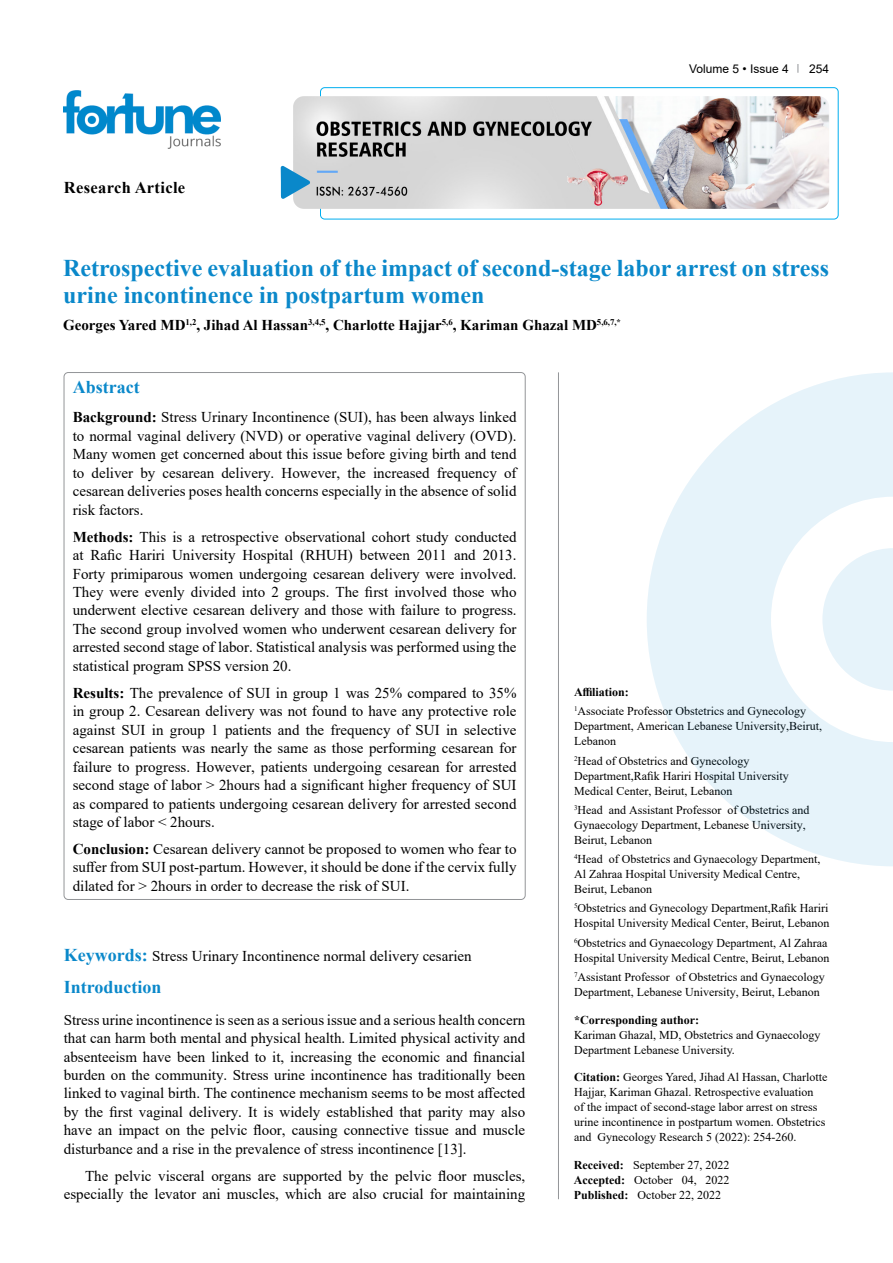
<style>
.page{position:relative;width:893px;height:1263px;background:#fff}
.page>*{position:absolute;margin:0;border:0;box-sizing:border-box;transform-origin:0 0}
.t1{font:700 24px/27px "Times New Roman";color:#0a88ca}
.t2{font:700 18px "Times New Roman";color:#0a88ca}
.t3{font:700 16.5px "Times New Roman";letter-spacing:.02em;color:#000}
.t4{font:15px/18.5px "Times New Roman";color:#000;text-align:justify}
.t5{font:700 15px "Times New Roman";color:#000}
.t6{font:12px/15px "Times New Roman";color:#000}
.t7{font:700 12px "Times New Roman";color:#000}
.t8{font:12px "Arial";color:#000}
.s1{font-weight:700}
.s2{font-weight:700;font-size:18px;color:#0a88ca}
</style>
<div class="page">
<div style="left:320px;top:87px;width:518px;height:132px;border:1px solid #00aeef;border-radius:4px"></div>
<img style="left:64px;top:90px;width:157px;height:59px">
<img style="left:293px;top:96px;width:536px;height:113px">
<svg style="left:281px;top:166px;width:29px;height:33px"></svg>
<hr style="left:558px;top:372px;width:1px;height:827px;background:#939598">
<svg style="left:647px;top:372px;width:246px;height:494px;fill:#e6f3fa"></svg>
<svg style="left:822px;top:548px;width:71px;height:143px"></svg>
<p class="t3" style="left:64px;top:175px;width:123px">Research Article</p>
<p class="t8" style="left:689px;top:60px;width:101px">Volume 5 • Issue 4</p>
<p class="t8" style="left:809px;top:60px;width:22px">254</p>
<h1 class="t1" style="left:63px;top:254px;width:768px">Retrospective evaluation of the impact of second-stage labor arrest on stress urine incontinence in postpartum women</h1>
<p class="t5" style="left:63px;top:314px;width:559px">Georges Yared MD<sup>1,2</sup>, Jihad Al Hassan<sup>3,4,5</sup>, Charlotte Hajjar<sup>5,6</sup>, Kariman Ghazal MD<sup>5,6,7,*</sup></p>
<p class="t2" style="left:73px;top:374px;width:68px">Abstract</p>
<p class="t4" style="left:73px;top:408px;width:445px"><span class="s1">Background:</span> Stress Urinary Incontinence (SUI), has been always linked to normal vaginal delivery (NVD) or operative vaginal delivery (OVD).<br>Many women get concerned about this issue before giving birth and tend to deliver by cesarean delivery. However, the increased frequency of cesarean deliveries poses health concerns especially in the absence of solid risk factors.</p>
<p class="t4" style="left:73px;top:527px;width:445px"><span class="s1">Methods:</span> This is a retrospective observational cohort study conducted at Rafic Hariri University Hospital (RHUH) between 2011 and 2013.<br>Forty primiparous women undergoing cesarean delivery were involved.<br>They were evenly divided into 2 groups. The first involved those who underwent elective cesarean delivery and those with failure to progress.<br>The second group involved women who underwent cesarean delivery for arrested second stage of labor. Statistical analysis was performed using the statistical program SPSS version 20.</p>
<p class="t4" style="left:73px;top:683px;width:445px"><span class="s1">Results:</span> The prevalence of SUI in group 1 was 25% compared to 35% in group 2. Cesarean delivery was not found to have any protective role against SUI in group 1 patients and the frequency of SUI in selective cesarean patients was nearly the same as those performing cesarean for failure to progress. However, patients undergoing cesarean for arrested second stage of labor &gt; 2hours had a significant higher frequency of SUI as compared to patients undergoing cesarean delivery for arrested second stage of labor &lt; 2hours.</p>
<p class="t4" style="left:73px;top:839px;width:445px"><span class="s1">Conclusion:</span> Cesarean delivery cannot be proposed to women who fear to suffer from SUI post-partum. However, it should be done if the cervix fully dilated for &gt; 2hours in order to decrease the risk of SUI.</p>
<p class="t4" style="left:64px;top:946px;width:409px"><span class="s2">Keywords:</span> Stress Urinary Incontinence normal delivery cesarien</p>
<p class="t2" style="left:64px;top:974px;width:99px">Introduction</p>
<p class="t4" style="left:64px;top:1010px;width:463px">Stress urine incontinence is seen as a serious issue and a serious health concern that can harm both mental and physical health. Limited physical activity and absenteeism have been linked to it, increasing the economic and financial burden on the community. Stress urine incontinence has traditionally been linked to vaginal birth. The continence mechanism seems to be most affected by the first vaginal delivery. It is widely established that parity may also have an impact on the pelvic floor, causing connective tissue and muscle disturbance and a rise in the prevalence of stress incontinence [13].</p>
<p class="t4" style="left:64px;top:1166px;width:463px;text-align:right">The pelvic visceral organs are supported by the pelvic floor muscles, especially the levator ani muscles, which are also crucial for maintaining</p>
<p class="t6" style="left:574px;top:682px;width:234px;line-height:19.2px"><span class="s1">Affiliation:<br></span><sup>1</sup>Associate Professor Obstetrics and Gynecology</p>
<p class="t6" style="left:574px;top:718px;width:249px">Department, American Lebanese University,Beirut,<br>Lebanon</p>
<p class="t6" style="left:574px;top:753px;width:216px"><sup>2</sup>Head of Obstetrics and Gynecology<br>Department,Rafik Hariri Hospital University<br>Medical Center, Beirut, Lebanon</p>
<p class="t6" style="left:574px;top:802px;width:237px"><sup>3</sup>Head and Assistant Professor of Obstetrics and<br>Gynaecology Department, Lebanese University,<br>Beirut, Lebanon</p>
<p class="t6" style="left:574px;top:851px;width:248px"><sup>4</sup>Head of Obstetrics and Gynaecology Department,<br>Al Zahraa Hospital University Medical Centre,<br>Beirut, Lebanon</p>
<p class="t6" style="left:574px;top:900px;width:257px"><sup>5</sup>Obstetrics and Gynecology Department,Rafik Hariri<br>Hospital University Medical Center, Beirut, Lebanon</p>
<p class="t6" style="left:574px;top:935px;width:257px"><sup>6</sup>Obstetrics and Gynaecology Department, Al Zahraa<br>Hospital University Medical Centre, Beirut, Lebanon</p>
<p class="t6" style="left:574px;top:969px;width:252px"><sup>7</sup>Assistant Professor of Obstetrics and Gynaecology<br>Department, Lebanese University, Beirut, Lebanon</p>
<p class="t7" style="left:574px;top:1011px;width:127px">*Corresponding author:</p>
<p class="t6" style="left:574px;top:1027px;width:248px">Kariman Ghazal, MD, Obstetrics and Gynaecology<br>Department Lebanese University.</p>
<p class="t6" style="left:574px;top:1069px;width:255px"><span class="s1">Citation:</span> Georges Yared, Jihad Al Hassan, Charlotte Hajjar, Kariman Ghazal. Retrospective evaluation<br>of the impact of second-stage labor arrest on stress urine incontinence in postpartum women. Obstetrics and Gynecology Research 5 (2022): 254-260.</p>
<p class="t6" style="left:574px;top:1157px;width:157px;text-align:justify"><span class="s1">Received:</span> September 27, 2022<br><span class="s1">Accepted:</span> October 04, 2022<br><span class="s1">Published:</span> October 22, 2022</p>
</div>
